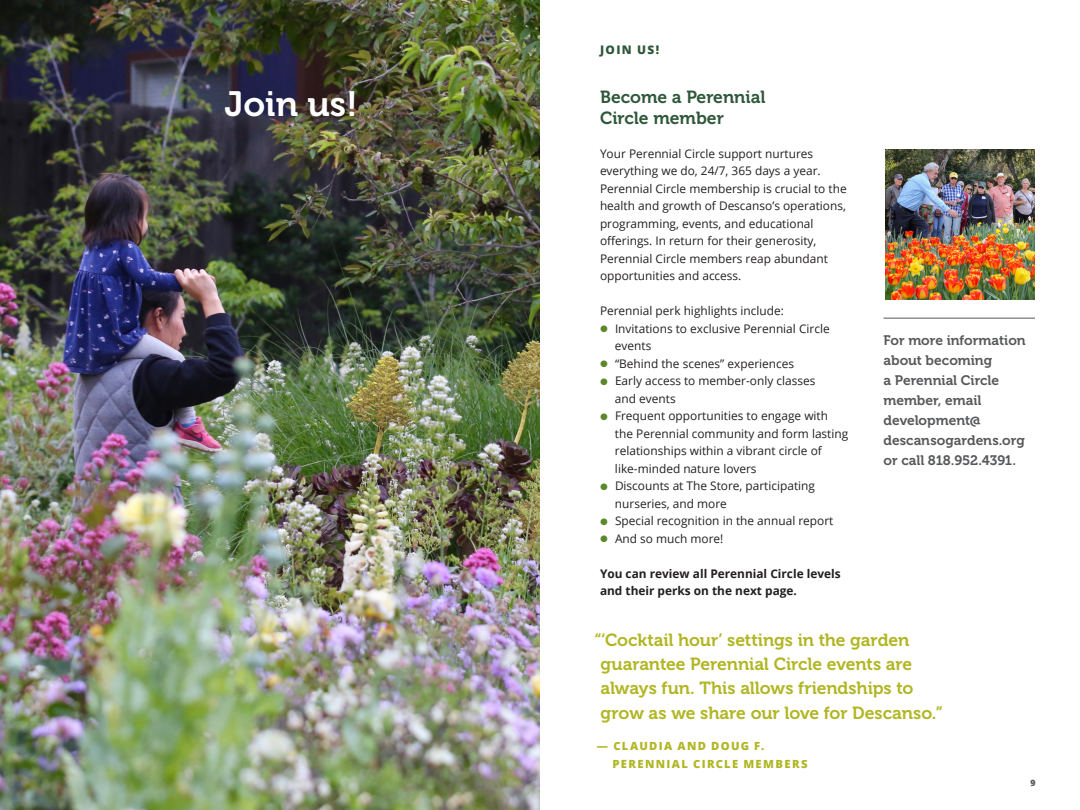
<style>
.page{position:relative;width:1080px;height:810px;background:#fff}
.page>*{position:absolute;margin:0;border:0;box-sizing:border-box;transform-origin:0 0}
.t1{font:35px "Museo 700";color:#fff}
.t2{font:17.5px/24.1px "Museo 700";letter-spacing:-.005em;color:#b1b624}
.t3{font:17.5px/21.2px "Museo 700";color:#2f5739}
.t4{font:13.75px/20px "Museo 700";color:#57585a}
.t5{font:11.88px/17.5px "Open Sans";color:#231f20}
.t6{font:700 11.88px/17.5px "Open Sans";color:#231f20}
.t7{font:800 11.88px "Open Sans";letter-spacing:.115em;color:#2f5739}
.t8{font:800 11.25px/17.5px "Open Sans";letter-spacing:.12em;color:#b1b624}
.t9{font:800 8.75px "Open Sans";color:#57585a}
.s1{font-family:"Proxima Nova";font-weight:700;font-size:11.25px;color:#5b8828}
</style>
<div class="page">
<img style="left:0;top:0;width:540px;height:810px">
<img style="left:885px;top:150px;width:150px;height:150px">
<hr style="left:884px;top:318px;width:151px;height:1px;background:#57585a">
<p class="t1" style="left:225px;top:85px;width:135px">Join us!</p>
<p class="t7" style="left:600px;top:41px;width:61px">JOIN US!</p>
<p class="t3" style="left:600px;top:87px;width:167px">Become a Perennial<br>Circle member</p>
<p class="t5" style="left:600px;top:144px;width:248px">Your Perennial Circle support nurtures everything we do, 24/7, 365 days a year.<br>Perennial Circle membership is crucial to the health and growth of Descanso’s operations, programming, events, and educational offerings. In return for their generosity, Perennial Circle members reap abundant opportunities and access.</p>
<p class="t5" style="left:600px;top:302px;width:185px">Perennial perk highlights include:</p>
<p class="t5" style="left:615px;top:319px;width:216px;text-indent:-15px"><span class="s1">●</span> Invitations to exclusive Perennial Circle events</p>
<p class="t5" style="left:600px;top:354px;width:196px"><span class="s1">●</span> “Behind the scenes” experiences</p>
<p class="t5" style="left:615px;top:372px;width:202px;text-indent:-15px"><span class="s1">●</span> Early access to member-only classes and events</p>
<p class="t5" style="left:615px;top:407px;width:235px;text-indent:-15px"><span class="s1">●</span> Frequent opportunities to engage with the Perennial community and form lasting relationships within a vibrant circle of like-minded nature lovers</p>
<p class="t5" style="left:615px;top:477px;width:202px;text-indent:-15px"><span class="s1">●</span> Discounts at The Store, participating nurseries, and more</p>
<p class="t5" style="left:600px;top:512px;width:235px"><span class="s1">●</span> Special recognition in the annual report</p>
<p class="t5" style="left:600px;top:529px;width:125px"><span class="s1">●</span> And so much more!</p>
<p class="t6" style="left:600px;top:564px;width:242px">You can review all Perennial Circle levels and their perks on the next page.</p>
<p class="t4" style="left:883px;top:331px;width:144px">For more information about becoming<br>a Perennial Circle member, email development@ descansogardens.org or call 818.952.4391.</p>
<p class="t2" style="left:601px;top:628px;width:344px;text-indent:-6px">“‘Cocktail hour’ settings in the garden guarantee Perennial Circle events are always fun. This allows friendships to grow as we share our love for Descanso.”</p>
<p class="t8" style="left:612px;top:737px;width:197px;text-indent:-16px">— CLAUDIA AND DOUG F.<br>PERENNIAL CIRCLE MEMBERS</p>
<p class="t9" style="left:1030px;top:776px;width:7px">9</p>
</div>
